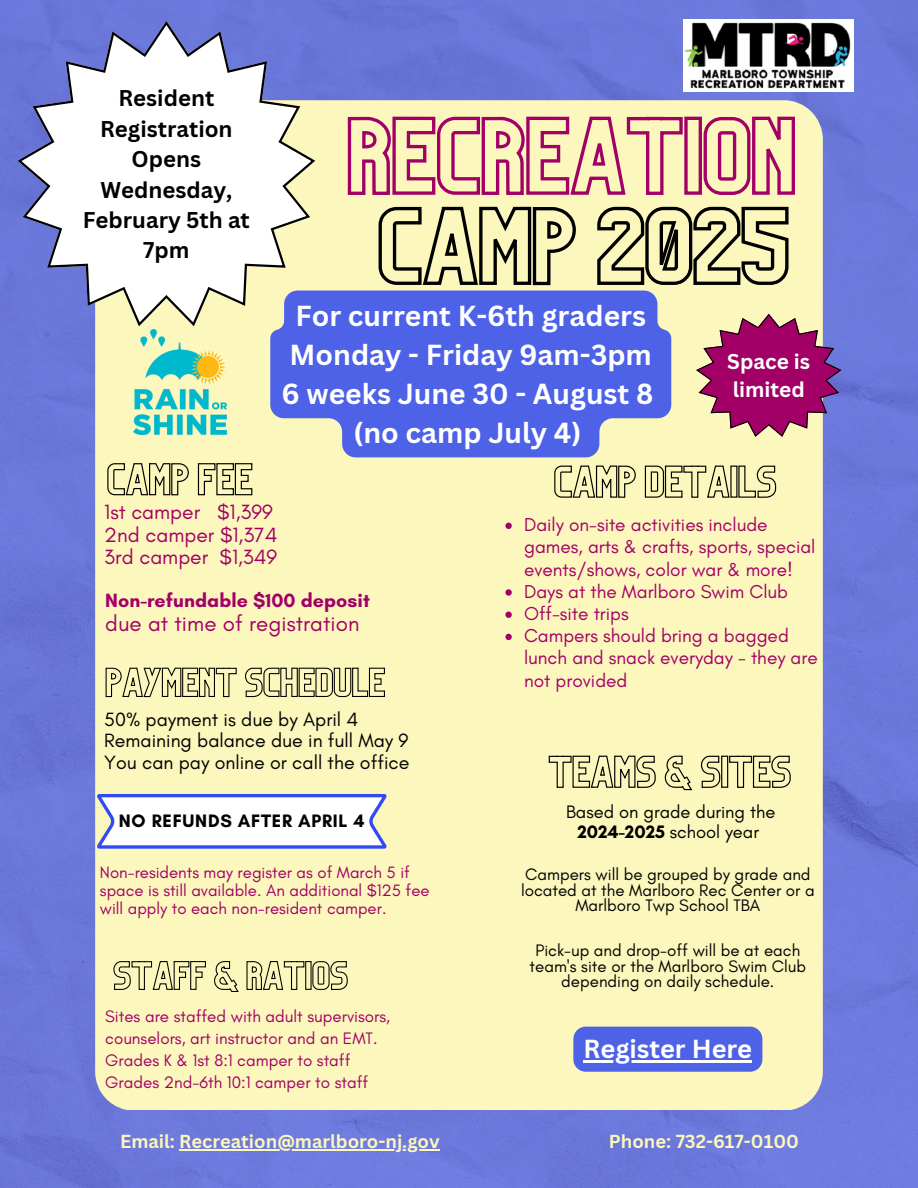
<style>
.page{position:relative;width:918px;height:1188px;background:#6b78db}
.page>*{position:absolute;margin:0;border:0;box-sizing:border-box;transform-origin:0 0}
.t1{font:700 28.2px/39.2px "Canva Sans";color:#fff;text-align:center}
.t2{font:700 25.35px "Canva Sans";color:#fff}
.t3{font:22.35px "Glacial Indifference";letter-spacing:.005em;color:#a30067}
.t4{font:700 22.2px/30.3px "Canva Sans";color:#000;text-align:center}
.t5{font:21px/22.2px "Glacial Indifference";color:#a30067}
.t6{font:700 20.85px/28.2px "Canva Sans";color:#fff}
.t7{font:19.65px/21.3px "Glacial Indifference";color:#000}
.t8{font:700 19.65px "Glacial Indifference";letter-spacing:.005em;color:#a30067}
.t9{font:19.05px/22.2px "Glacial Indifference";color:#a30067}
.t10{font:700 18.3px "Canva Sans";color:#fcf7bc}
.t11{font:18.3px "Glacial Indifference";color:#000}
.t12{font:700 18.3px "Glacial Indifference";letter-spacing:.04em;color:#000}
.t13{font:16.95px/15.8px "Glacial Indifference";color:#000;text-align:center}
.t14{font:16.95px/22.2px "Glacial Indifference";color:#a30067}
.t15{font:16.8px/18px "Glacial Indifference";color:#a30067}
.s1{font-weight:700}
</style>
<div class="page">
<div style="left:95px;top:100px;width:728px;height:1009px;background:#fcf7bc"></div>
<svg style="left:18px;top:21px;width:297px;height:305px"></svg>
<svg style="left:696px;top:314px;width:145px;height:123px;background:#af4c85"></svg>
<svg style="left:97px;top:794px;width:290px;height:55px"></svg>
<img style="left:684px;top:20px;width:170px;height:72px">
<img style="left:134px;top:330px;width:93px;height:107px">
<svg style="left:505px;top:523px;width:7px;height:6px"></svg>
<svg style="left:505px;top:589px;width:7px;height:7px"></svg>
<svg style="left:505px;top:612px;width:7px;height:6px"></svg>
<svg style="left:505px;top:634px;width:7px;height:6px"></svg>
<svg style="left:346px;top:115px;width:451px;height:172px;background:#d5bc9c"></svg>
<svg style="left:270px;top:291px;width:401px;height:166px;background:#5f70e3"></svg>
<svg style="left:107px;top:462px;width:146px;height:34px;background:#c7c395"></svg>
<svg style="left:554px;top:465px;width:223px;height:33px;background:#c7c394"></svg>
<svg style="left:548px;top:755px;width:243px;height:36px;background:#cdc999"></svg>
<svg style="left:113px;top:961px;width:235px;height:32px;background:#ceca99"></svg>
<svg style="left:105px;top:667px;width:281px;height:31px;background:#c6c293"></svg>
<hr style="left:179px;top:1149px;width:261px;height:1px;background:#fcf7bc">
<div style="left:573px;top:1027px;width:189px;height:45px;background:#4e62e8"></div>
<hr style="left:584px;top:1060px;width:168px;height:2px;background:#fff">
<p class="t4" style="left:83px;top:83px;width:169px">Resident<br>Registration<br>Opens<br>Wednesday,<br>February 5th at<br>7pm</p>
<p class="t1" style="left:282px;top:295px;width:373px">For current K-6th graders<br>Monday - Friday 9am-3pm<br>6 weeks June 30 - August 8 (no camp July 4)</p>
<h5 class="t6" style="left:727px;top:347px;width:84px">Space is limited</h5>
<p class="t5" style="left:104px;top:501px;width:175px">1st camper $1,399<br>2nd camper $1,374<br>3rd camper $1,349</p>
<p class="t8" style="left:105px;top:589px;width:266px">Non-refundable $100 deposit</p>
<p class="t3" style="left:105px;top:609px;width:256px">due at time of registration</p>
<h2 class="t7" style="left:104px;top:708px;width:307px">50% payment is due by April 4<br>Remaining balance due in full May 9<br>You can pay online or call the office</h2>
<p class="t12" style="left:119px;top:809px;width:247px">NO REFUNDS AFTER APRIL 4</p>
<p class="t15" style="left:100px;top:863px;width:331px">Non-residents may register as of March 5 if space is still available. An additional $125 fee will apply to each non-resident camper.</p>
<p class="t14" style="left:105px;top:1005px;width:286px">Sites are staffed with adult supervisors, counselors, art instructor and an EMT.</p>
<p class="t14" style="left:105px;top:1049px;width:247px">Grades K &amp; 1st 8:1 camper to staff</p>
<p class="t14" style="left:105px;top:1071px;width:265px">Grades 2nd-6th 10:1 camper to staff</p>
<h1 class="t9" style="left:524px;top:513px;width:293px">Daily on-site activities include games, arts &amp; crafts, sports, special events/shows, color war &amp; more!</h1>
<h1 class="t9" style="left:524px;top:580px;width:266px">Days at the Marlboro Swim Club</h1>
<h4 class="t9" style="left:524px;top:602px;width:106px">Off-site trips</h4>
<h2 class="t9" style="left:524px;top:624px;width:295px">Campers should bring a bagged lunch and snack everyday - they are not provided</h2>
<p class="t11" style="left:566px;top:801px;width:211px">Based on grade during the</p>
<h4 class="t11" style="left:577px;top:820px;width:183px"><span class="s1">2024-2025</span> school year</h4>
<p class="t13" style="left:521px;top:866px;width:295px">Campers will be grouped by grade and located at the Marlboro Rec Center or a<br>Marlboro Twp School TBA</p>
<p class="t13" style="left:530px;top:942px;width:278px">Pick-up and drop-off will be at each team's site or the Marlboro Swim Club depending on daily schedule.</p>
<p class="t2" style="left:584px;top:1031px;width:170px">Register Here</p>
<p class="t10" style="left:120px;top:1129px;width:321px">Email: Recreation@marlboro-nj.gov</p>
<p class="t10" style="left:609px;top:1129px;width:192px">Phone: 732-617-0100</p>
</div>
